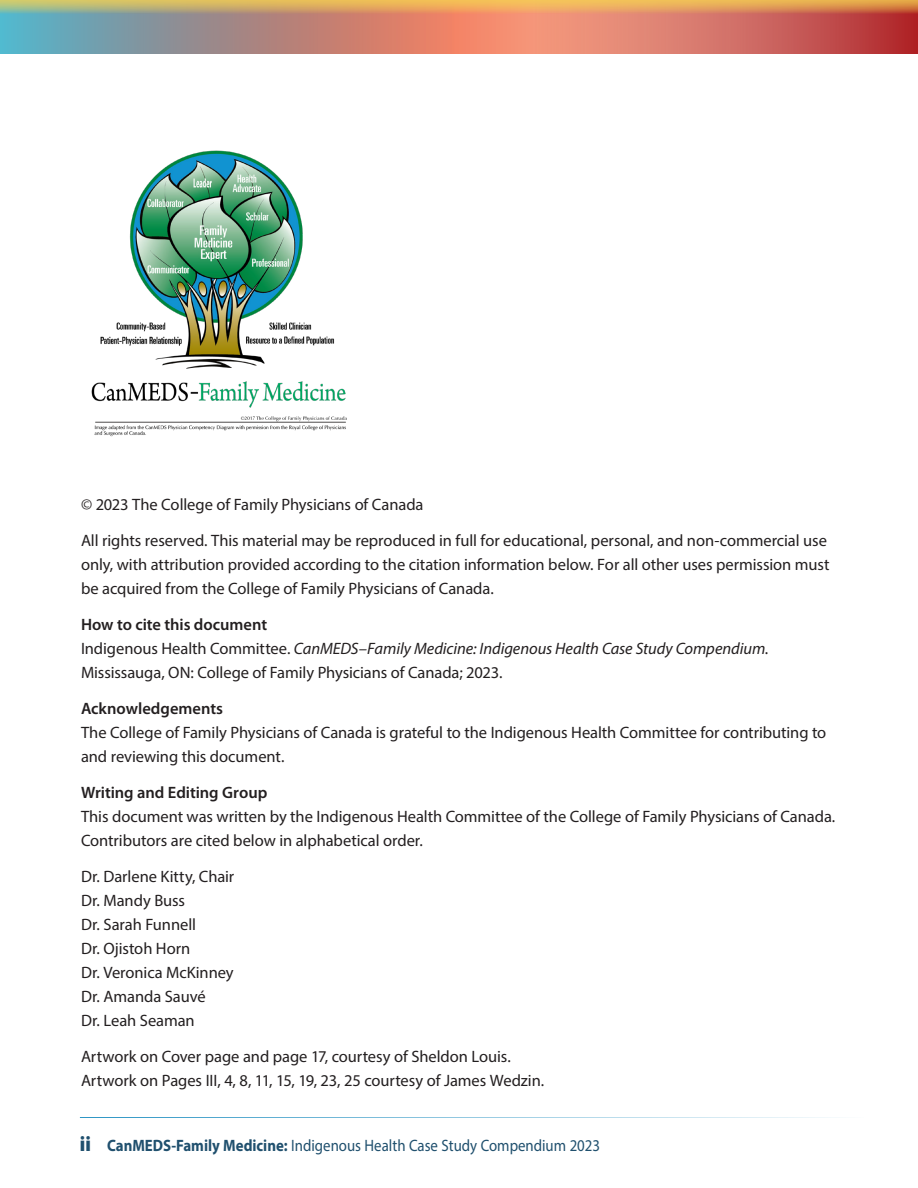
<style>
.page{position:relative;width:918px;height:1188px;background:#fff}
.page>*{position:absolute;margin:0;border:0;box-sizing:border-box;transform-origin:0 0}
.Body_text{font:16.5px/24px "Myriad Pro";letter-spacing:-.005em;color:#231f20}
.t1{font:16.5px "Myriad Pro";color:#20506e;scale:.9 1}
.Body_text-2{font:600 16.5px "Myriad Pro";letter-spacing:-.005em;color:#231f20}
.s1{font-style:italic}
.s2{font-weight:900;font-size:21px}
.s3{font-weight:700}
</style>
<div class="page">
<hr style="left:80px;top:1117px;width:784px;height:1px;background:#2e96c5">
<div style="left:0;top:0;width:918px;height:54px;background:#f48b6d"></div>
<svg style="left:0;top:14px;width:437px;height:40px;background:#9d8f8f"></svg>
<svg style="left:537px;top:14px;width:381px;height:40px"></svg>
<svg style="left:0;top:0;width:918px;height:14px;background:#d7a664"></svg>
<img style="left:91px;top:150px;width:256px;height:287px">
<p class="Body_text" style="left:81px;top:492px;width:344px">© 2023 The College of Family Physicians of Canada</p>
<p class="Body_text" style="left:81px;top:528px;width:750px">All rights reserved. This material may be reproduced in full for educational, personal, and non-commercial use only, with attribution provided according to the citation information below. For all other uses permission must be acquired from the College of Family Physicians of Canada.</p>
<p class="Body_text-2" style="left:81px;top:614px;width:188px">How to cite this document</p>
<p class="Body_text" style="left:81px;top:636px;width:689px">Indigenous Health Committee. <span class="s1">CanMEDS–Family Medicine: Indigenous Health Case Study Compendium</span>.<br>Mississauga, ON: College of Family Physicians of Canada; 2023.</p>
<p class="Body_text-2" style="left:81px;top:698px;width:144px">Acknowledgements</p>
<p class="Body_text" style="left:81px;top:720px;width:747px">The College of Family Physicians of Canada is grateful to the Indigenous Health Committee for contributing to and reviewing this document.</p>
<p class="Body_text-2" style="left:81px;top:782px;width:188px">Writing and Editing Group</p>
<p class="Body_text" style="left:81px;top:804px;width:756px">This document was written by the Indigenous Health Committee of the College of Family Physicians of Canada.<br>Contributors are cited below in alphabetical order.</p>
<p class="Body_text" style="left:81px;top:864px;width:155px">Dr. Darlene Kitty, Chair</p>
<p class="Body_text" style="left:81px;top:888px;width:106px">Dr. Mandy Buss</p>
<p class="Body_text" style="left:81px;top:912px;width:117px">Dr. Sarah Funnell</p>
<p class="Body_text" style="left:81px;top:936px;width:111px">Dr. Ojistoh Horn</p>
<p class="Body_text" style="left:81px;top:960px;width:154px">Dr. Veronica McKinney</p>
<p class="Body_text" style="left:81px;top:984px;width:126px">Dr. Amanda Sauvé</p>
<p class="Body_text" style="left:81px;top:1008px;width:115px">Dr. Leah Seaman</p>
<p class="Body_text" style="left:81px;top:1044px;width:431px">Artwork on Cover page and page 17, courtesy of Sheldon Louis.</p>
<p class="Body_text" style="left:81px;top:1068px;width:465px">Artwork on Pages III, 4, 8, 11, 15, 19, 23, 25 courtesy of James Wedzin.</p>
<p class="t1" style="left:80px;top:1135px;width:580px"><span class="s2">ii</span> <span class="s3">CanMEDS-Family Medicine:</span> Indigenous Health Case Study Compendium 2023</p>
</div>
